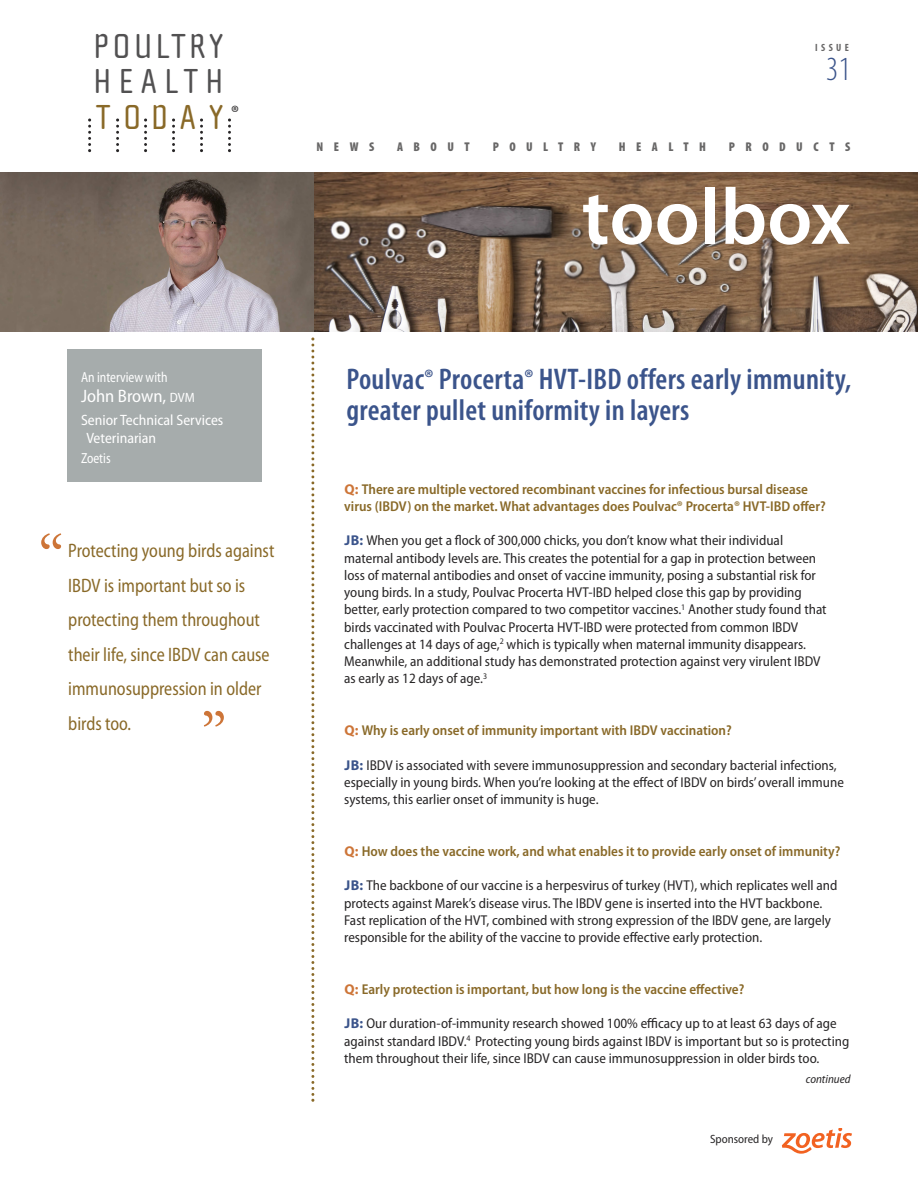
<style>
.page{position:relative;width:918px;height:1188px;background:#fff}
.page>*{position:absolute;margin:0;border:0;box-sizing:border-box;transform-origin:0 0}
.t1{font:600 80.1px "Myriad Pro";color:#fff}
.t2{font:67.65px "Adobe Garamond";color:#cd7538}
.t3{font:35.55px/35.5px "Cholla Sans";letter-spacing:.1em;color:#525152}
.t4{font:35.55px "Cholla Sans";letter-spacing:.33em;color:#896928}
.t5{font:300 condensed 33.9px "Myriad Pro";color:#3b548b}
.t6{font:600 condensed 30px/31.5px "Myriad Pro";letter-spacing:.01em;color:#3b548b}
.t7{font:semi-condensed 19.5px/34.5px "Myriad Pro";color:#896928;scale:.9 1}
.t8{font:semi-condensed 19.5px "Myriad Pro";color:#272526}
.t9{font:semi-condensed 18px "Myriad Pro";color:#fff}
.t10{font:semi-condensed 15px/18px "Myriad Pro";color:#fff}
.t11{font:semi-condensed 14.7px "Myriad Pro";color:#fff;scale:.87 1}
.t12{font:semi-condensed 14.25px/17.2px "Myriad Pro";color:#272526}
.t13{font:600 semi-condensed 14.25px/17.2px "Myriad Pro";color:#896928}
.t14{font:900 condensed 12.75px "Myriad Pro";letter-spacing:.825em;color:#686767}
.t15{font:semi-condensed 12px "Myriad Pro";color:#272526}
.t16{font:italic semi-condensed 12px "Myriad Pro";color:#272526}
.t17{font:700 condensed 10.5px "Myriad Pro";letter-spacing:.32em;color:#686767}
.s1{font-size:13.5px}
.s2{font-size:24px}
.s3{font-weight:700;font-stretch:normal;color:#cd7538}
.s4{font-weight:700;font-stretch:normal;color:#3b548b}
</style>
<div class="page">
<svg style="left:116px;top:119px;width:3px;height:33px"></svg>
<svg style="left:144px;top:119px;width:3px;height:33px"></svg>
<svg style="left:172px;top:119px;width:3px;height:33px"></svg>
<svg style="left:200px;top:119px;width:3px;height:33px"></svg>
<svg style="left:228px;top:119px;width:3px;height:33px"></svg>
<svg style="left:88px;top:119px;width:3px;height:33px"></svg>
<svg style="left:311px;top:337px;width:3px;height:765px"></svg>
<svg style="left:782px;top:1129px;width:70px;height:25px"></svg>
<div style="left:68px;top:350px;width:194px;height:132px;background:#a6acac"></div>
<img style="left:313px;top:172px;width:605px;height:160px">
<img style="left:0;top:172px;width:313px;height:160px">
<h3 class="t3" style="left:94px;top:28px;width:132px">POULTRY<br>HEALTH</h3>
<h3 class="t4" style="left:96px;top:96px;width:129px">TODAY</h3>
<h3 class="t8" style="left:231px;top:105px;width:9px">®</h3>
<p class="t17" style="left:815px;top:41px;width:35px">ISSUE</p>
<h3 class="t5" style="left:826px;top:49px;width:26px">31</h3>
<p class="t14" style="left:317px;top:139px;width:59px">NEWS</p>
<p class="t14" style="left:397px;top:139px;width:74px">ABOUT</p>
<p class="t14" style="left:493px;top:139px;width:105px">POULTRY</p>
<p class="t14" style="left:619px;top:139px;width:89px">HEALTH</p>
<p class="t14" style="left:729px;top:139px;width:123px">PRODUCTS</p>
<h1 class="t1" style="left:582px;top:169px;width:270px">toolbox</h1>
<p class="t11" style="left:81px;top:371px;width:101px">An interview with</p>
<p class="t9" style="left:81px;top:389px;width:115px">John Brown, <span class="s1">DVM</span></p>
<p class="t10" style="left:86px;top:412px;width:139px;text-indent:-5px">Senior Technical Services<br>Veterinarian</p>
<p class="t11" style="left:81px;top:452px;width:36px">Zoetis</p>
<h2 class="t2" style="left:37px;top:532px;width:29px">“</h2>
<h3 class="t7" style="left:68px;top:535px;width:231px">Protecting young birds against<br>IBDV is important but so is protecting them throughout their life, since IBDV can cause immunosuppression in older birds too.</h3>
<h2 class="t2" style="left:200px;top:710px;width:29px">”</h2>
<h3 class="t6" style="left:347px;top:362px;width:506px">Poulvac<span class="s2">®</span> Procerta<span class="s2">®</span> HVT-IBD offers early immunity, greater pullet uniformity in layers</h3>
<p class="t13" style="left:344px;top:482px;width:483px"><span class="s3">Q:</span> There are multiple vectored recombinant vaccines for infectious bursal disease virus (IBDV) on the market. What advantages does Poulvac® Procerta® HVT-IBD offer?</p>
<p class="t12" style="left:344px;top:533px;width:484px"><span class="s4">JB:</span> When you get a flock of 300,000 chicks, you don’t know what their individual maternal antibody levels are. This creates the potential for a gap in protection between loss of maternal antibodies and onset of vaccine immunity, posing a substantial risk for young birds. In a study, Poulvac Procerta HVT-IBD helped close this gap by providing better, early protection compared to two competitor vaccines.<sup>1</sup> Another study found that birds vaccinated with Poulvac Procerta HVT-IBD were protected from common IBDV challenges at 14 days of age,<sup>2</sup> which is typically when maternal immunity disappears.<br>Meanwhile, an additional study has demonstrated protection against very virulent IBDV as early as 12 days of age.<sup>3</sup></p>
<p class="t13" style="left:344px;top:723px;width:389px"><span class="s3">Q:</span> Why is early onset of immunity important with IBDV vaccination?</p>
<p class="t12" style="left:344px;top:758px;width:501px"><span class="s4">JB:</span> IBDV is associated with severe immunosuppression and secondary bacterial infections, especially in young birds. When you’re looking at the effect of IBDV on birds’ overall immune systems, this earlier onset of immunity is huge.</p>
<p class="t13" style="left:344px;top:844px;width:497px"><span class="s3">Q:</span> How does the vaccine work, and what enables it to provide early onset of immunity?</p>
<p class="t12" style="left:344px;top:878px;width:495px"><span class="s4">JB:</span> The backbone of our vaccine is a herpesvirus of turkey (HVT), which replicates well and protects against Marek’s disease virus. The IBDV gene is inserted into the HVT backbone.<br>Fast replication of the HVT, combined with strong expression of the IBDV gene, are largely responsible for the ability of the vaccine to provide effective early protection.</p>
<p class="t13" style="left:344px;top:982px;width:401px"><span class="s3">Q:</span> Early protection is important, but how long is the vaccine effective?</p>
<p class="t12" style="left:344px;top:1016px;width:507px"><span class="s4">JB:</span> Our duration-of-immunity research showed 100% efficacy up to at least 63 days of age against standard IBDV.<sup>4</sup> Protecting young birds against IBDV is important but so is protecting them throughout their life, since IBDV can cause immunosuppression in older birds too.</p>
<p class="t16" style="left:806px;top:1072px;width:46px">continued</p>
<p class="t15" style="left:710px;top:1135px;width:65px">Sponsored by</p>
</div>
